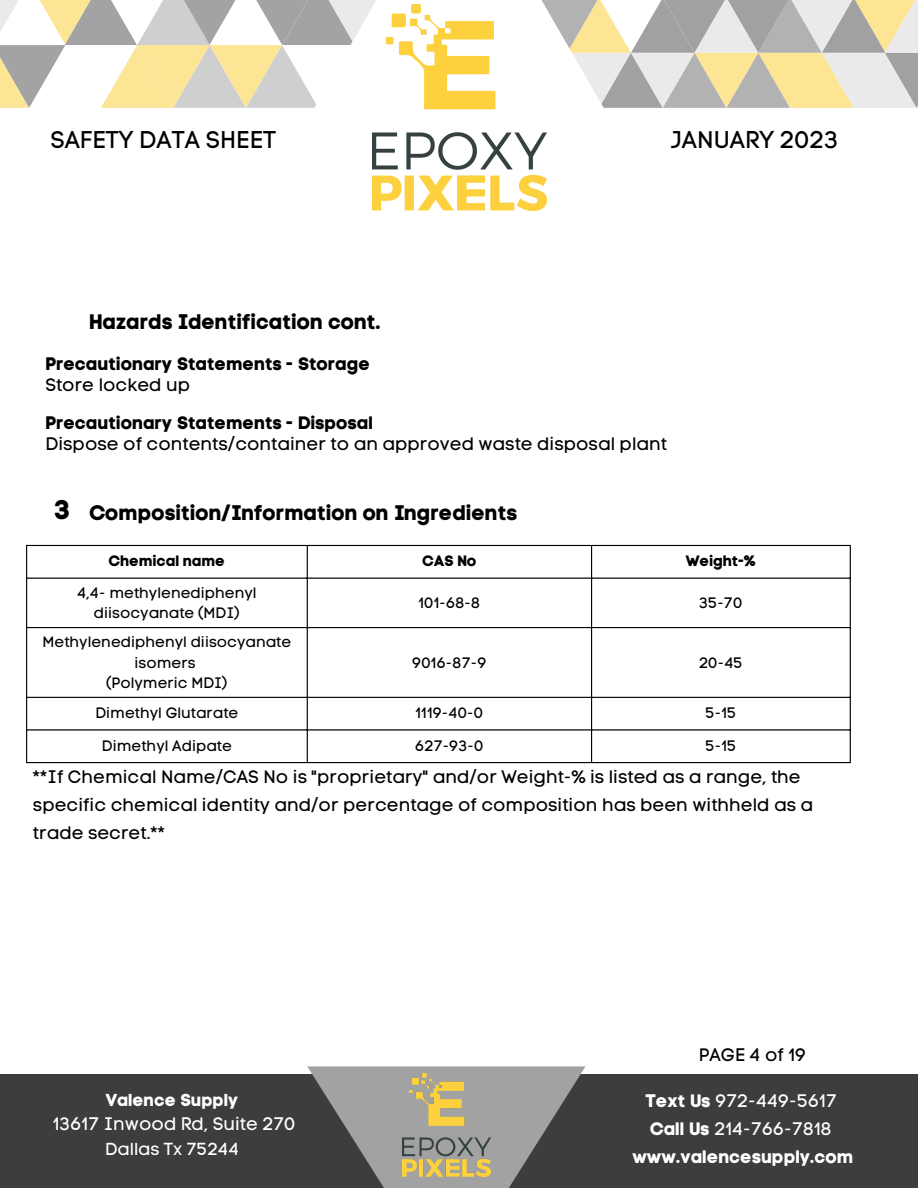
<style>
.page{position:relative;width:918px;height:1188px;background:#fff}
.page>*{position:absolute;margin:0;border:0;box-sizing:border-box;transform-origin:0 0}
.t1{font:27px "Code Pro Bold LC";color:#000}
.t2{font:24px "Code Pro Normal LC";color:#000}
.t3{font:21px "Code Pro Bold LC";color:#000}
.t4{font:18px/28.2px "Code Pro Normal LC";color:#000}
.t5{font:18px "Code Pro Bold LC";color:#000}
.t6{font:18px "Code Pro Normal LC";color:#fff}
.t7{font:18px "Code Pro Bold LC";color:#fff}
.t8{font:17.25px "Code Pro Bold LC";color:#fff}
.t9{font:17.25px "Code Pro Normal LC";color:#fff}
.t10{font:15px/20.2px "Code Pro Normal LC";color:#000;text-align:center}
.t11{font:15px "Code Pro Bold LC";color:#000}
.s1{font-family:"Code Pro Bold LC"}
</style>
<div class="page">
<div style="left:0;top:1074px;width:918px;height:114px;background:#3d3d3d"></div>
<svg style="left:307px;top:1066px;width:279px;height:122px;fill:#a2a2a2"></svg>
<svg style="left:845px;top:0;width:73px;height:108px;background:#d9d4c3"></svg>
<svg style="left:0;top:0;width:73px;height:108px"></svg>
<svg style="left:73px;top:0;width:772px;height:205px"></svg>
<img style="left:372px;top:5px;width:174px;height:206px">
<img style="left:403px;top:1073px;width:88px;height:104px">
<hr style="left:26px;top:546px;width:1px;height:216px;background:#000">
<hr style="left:307px;top:546px;width:1px;height:216px;background:#000">
<hr style="left:591px;top:546px;width:1px;height:216px;background:#000">
<hr style="left:850px;top:546px;width:1px;height:216px;background:#000">
<hr style="left:26px;top:545px;width:825px;height:1px;background:#000">
<hr style="left:26px;top:578px;width:825px;height:1px;background:#000">
<hr style="left:26px;top:627px;width:825px;height:1px;background:#000">
<hr style="left:26px;top:697px;width:825px;height:1px;background:#000">
<hr style="left:26px;top:729px;width:825px;height:2px;background:#000">
<hr style="left:26px;top:762px;width:825px;height:1px;background:#000">
<p class="t2" style="left:50px;top:125px;width:227px">SAFETY DATA SHEET</p>
<p class="t2" style="left:671px;top:125px;width:169px">JANUARY 2023</p>
<p class="t3" style="left:89px;top:309px;width:293px">Hazards Identification cont.</p>
<p class="t5" style="left:45px;top:352px;width:326px">Precautionary Statements - Storage</p>
<p class="t4" style="left:45px;top:370px;width:146px">Store locked up</p>
<p class="t5" style="left:45px;top:412px;width:329px">Precautionary Statements - Disposal</p>
<p class="t4" style="left:45px;top:430px;width:623px">Dispose of contents/container to an approved waste disposal plant</p>
<p class="t1" style="left:55px;top:494px;width:17px">3</p>
<p class="t3" style="left:89px;top:500px;width:430px">Composition/Information on Ingredients</p>
<p class="t11" style="left:109px;top:552px;width:118px">Chemical name</p>
<p class="t11" style="left:422px;top:552px;width:56px">CAS No</p>
<p class="t11" style="left:685px;top:552px;width:73px">Weight-%</p>
<p class="t10" style="left:77px;top:582px;width:181px">4,4- methylenediphenyl diisocyanate (MDI)</p>
<p class="t10" style="left:419px;top:593px;width:63px">101-68-8</p>
<p class="t10" style="left:699px;top:593px;width:45px">35-70</p>
<p class="t10" style="left:43px;top:632px;width:250px">Methylenediphenyl diisocyanate isomers</p>
<p class="t10" style="left:106px;top:672px;width:123px">(Polymeric MDI)</p>
<p class="t10" style="left:412px;top:652px;width:76px">9016-87-9</p>
<p class="t10" style="left:699px;top:652px;width:45px">20-45</p>
<p class="t10" style="left:95px;top:703px;width:145px">Dimethyl Glutarate</p>
<p class="t10" style="left:416px;top:703px;width:69px">1119-40-0</p>
<p class="t10" style="left:706px;top:703px;width:32px">5-15</p>
<p class="t10" style="left:102px;top:735px;width:132px">Dimethyl Adipate</p>
<p class="t10" style="left:415px;top:735px;width:70px">627-93-0</p>
<p class="t10" style="left:706px;top:735px;width:32px">5-15</p>
<p class="t4" style="left:33px;top:762px;width:782px">**If Chemical Name/CAS No is "proprietary" and/or Weight-% is listed as a range, the specific chemical identity and/or percentage of composition has been withheld as a trade secret.**</p>
<p class="t8" style="left:106px;top:1090px;width:134px">Valence Supply</p>
<p class="t6" style="left:53px;top:1113px;width:244px">13617 Inwood Rd, Suite 270</p>
<p class="t9" style="left:105px;top:1138px;width:135px">Dallas Tx 75244</p>
<p class="t4" style="left:699px;top:1041px;width:109px">PAGE 4 of 19</p>
<p class="t6" style="left:645px;top:1089px;width:193px"><span class="s1">Text Us</span> 972-449-5617</p>
<p class="t6" style="left:650px;top:1118px;width:184px"><span class="s1">Call Us</span> 214-766-7818</p>
<p class="t7" style="left:633px;top:1146px;width:223px">www.valencesupply.com</p>
</div>
